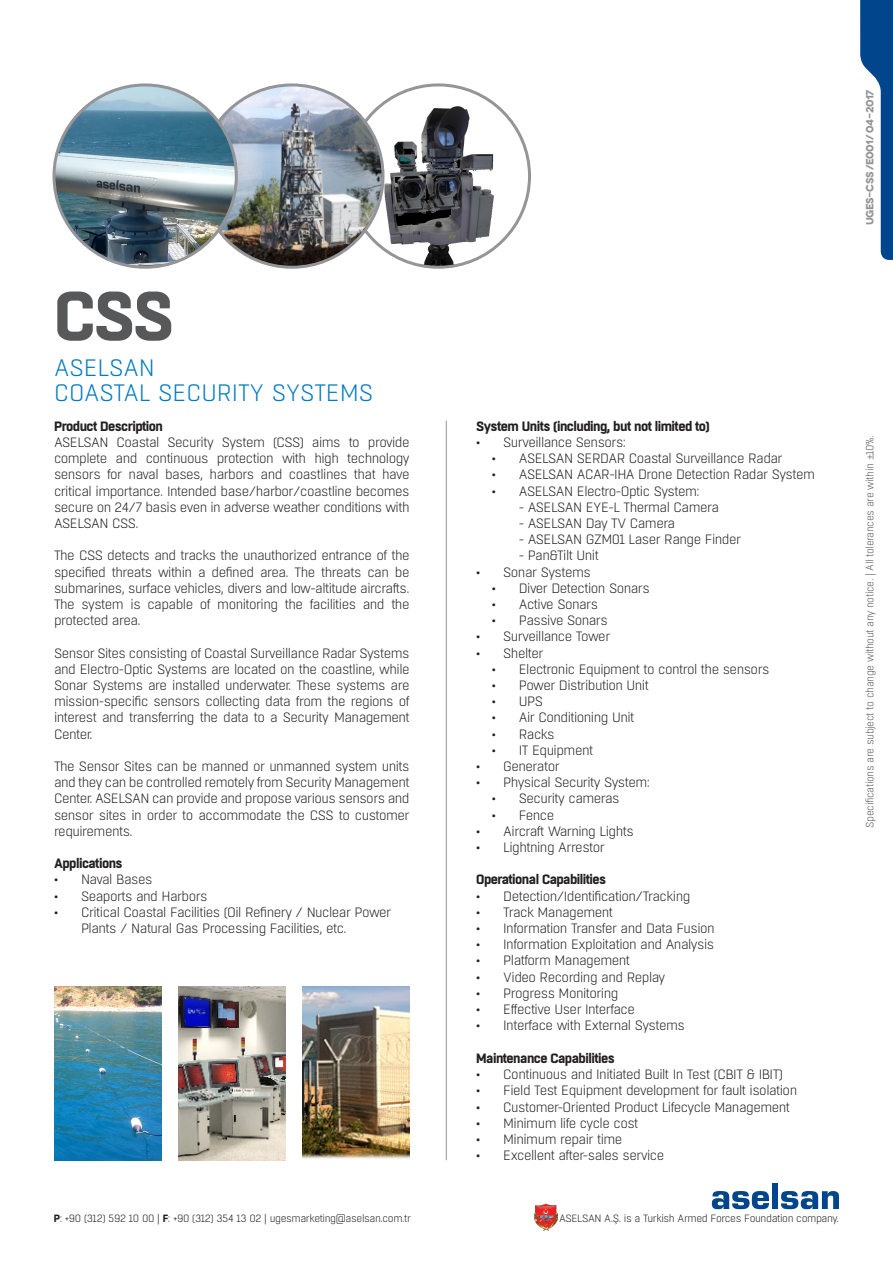
<style>
.page{position:relative;width:893px;height:1263px;background:#fff}
.page>*{position:absolute;margin:0;border:0;box-sizing:border-box;transform-origin:0 0}
.t1{font:700 69.15px "Boxed";color:#57585a}
.t2{font:300 23.7px "Boxed";letter-spacing:-.005em;color:#007ac2}
.t3{font:300 13.5px/16.2px "Boxed";letter-spacing:-.04em;color:#231f20;text-align:justify}
.sda{font:700 13.5px "Boxed";letter-spacing:-.04em;color:#231f20}
.t4{font:300 10.5px "Boxed";letter-spacing:-.04em;color:#231f20}
.t5{font:300 10.5px "Boxed";letter-spacing:-.04em;color:#57585a}
.t6{font:700 10.5px "Novecentowide";letter-spacing:-.04em;color:#939598}
.s1{font-weight:700}
.s2{font-family:"Minion Pro";font-weight:400}
</style>
<div class="page">
<img style="left:534px;top:1203px;width:23px;height:28px">
<svg style="left:712px;top:1191px;width:57px;height:18px"></svg>
<div style="left:772px;top:1183px;width:6px;height:26px;background:#01468c"></div>
<svg style="left:781px;top:1191px;width:58px;height:18px"></svg>
<svg style="left:860px;top:0;width:33px;height:260px"></svg>
<hr style="left:446px;top:421px;width:1px;height:739px;background:#939598">
<img style="left:359px;top:87px;width:145px;height:180px">
<img style="left:201px;top:85px;width:182px;height:182px;border-radius:91px">
<img style="left:54px;top:85px;width:182px;height:182px;border-radius:91px">
<img style="left:54px;top:986px;width:107px;height:174px">
<img style="left:178px;top:986px;width:107px;height:174px">
<img style="left:303px;top:986px;width:107px;height:173px">
<p class="t1" style="left:54px;top:270px;width:122px">CSS</p>
<p class="t2" style="left:54px;top:353px;width:102px">ASELSAN</p>
<p class="t2" style="left:54px;top:378px;width:321px">COASTAL SECURITY SYSTEMS</p>
<p class="sda" style="left:54px;top:417px;width:111px">Product Description</p>
<p class="t3" style="left:54px;top:434px;width:357px">ASELSAN Coastal Security System (CSS) aims to provide complete and continuous protection with high technology sensors for naval bases, harbors and coastlines that have critical importance. Intended base/harbor/coastline becomes secure on 24/7 basis even in adverse weather conditions with ASELSAN CSS.</p>
<p class="t3" style="left:54px;top:548px;width:357px">The CSS detects and tracks the unauthorized entrance of the specified threats within a defined area. The threats can be submarines, surface vehicles, divers and low-altitude aircrafts.<br>The system is capable of monitoring the facilities and the protected area.</p>
<p class="t3" style="left:54px;top:645px;width:357px">Sensor Sites consisting of Coastal Surveillance Radar Systems and Electro-Optic Systems are located on the coastline, while Sonar Systems are installed underwater. These systems are mission-specific sensors collecting data from the regions of interest and transferring the data to a Security Management Center.</p>
<p class="t3" style="left:54px;top:758px;width:357px">The Sensor Sites can be manned or unmanned system units and they can be controlled remotely from Security Management Center. ASELSAN can provide and propose various sensors and sensor sites in order to accommodate the CSS to customer requirements.</p>
<p class="sda" style="left:54px;top:854px;width:70px">Applications</p>
<p class="t3" style="left:54px;top:872px;width:100px">• Naval Bases</p>
<p class="t3" style="left:54px;top:888px;width:155px">• Seaports and Harbors</p>
<p class="t3" style="left:81px;top:904px;width:312px;text-indent:-27px">• Critical Coastal Facilities (Oil Refinery / Nuclear Power<br>Plants / Natural Gas Processing Facilities, etc.</p>
<p class="sda" style="left:476px;top:417px;width:235px">System Units (including, but not limited to)</p>
<p class="t3" style="left:476px;top:434px;width:151px">• Surveillance Sensors:</p>
<p class="t3" style="left:492px;top:451px;width:292px">• ASELSAN SERDAR Coastal Surveillance Radar</p>
<p class="t3" style="left:492px;top:467px;width:325px">• ASELSAN ACAR-IHA Drone Detection Radar System</p>
<p class="t3" style="left:492px;top:483px;width:209px">• ASELSAN Electro-Optic System:</p>
<p class="t3" style="left:519px;top:499px;width:202px">- ASELSAN EYE-L Thermal Camera</p>
<p class="t3" style="left:519px;top:515px;width:158px">- ASELSAN Day TV Camera</p>
<p class="t3" style="left:519px;top:532px;width:224px">- ASELSAN GZM01 Laser Range Finder</p>
<p class="t3" style="left:519px;top:548px;width:82px">- Pan&amp;Tilt Unit</p>
<p class="t3" style="left:476px;top:564px;width:116px">• Sonar Systems</p>
<p class="t3" style="left:492px;top:580px;width:159px">• Diver Detection Sonars</p>
<p class="t3" style="left:492px;top:596px;width:108px">• Active Sonars</p>
<p class="t3" style="left:492px;top:613px;width:118px">• Passive Sonars</p>
<p class="t3" style="left:476px;top:629px;width:136px">• Surveillance Tower</p>
<p class="t3" style="left:476px;top:645px;width:69px">• Shelter</p>
<p class="t3" style="left:492px;top:661px;width:279px">• Electronic Equipment to control the sensors</p>
<p class="t3" style="left:492px;top:677px;width:159px">• Power Distribution Unit</p>
<p class="t3" style="left:492px;top:694px;width:53px">• UPS</p>
<p class="t3" style="left:492px;top:710px;width:144px">• Air Conditioning Unit</p>
<p class="t3" style="left:492px;top:726px;width:64px">• Racks</p>
<p class="t3" style="left:492px;top:742px;width:103px">• IT Equipment</p>
<p class="t3" style="left:476px;top:758px;width:85px">• Generator</p>
<p class="t3" style="left:476px;top:775px;width:175px">• Physical Security System:</p>
<p class="t3" style="left:492px;top:791px;width:129px">• Security cameras</p>
<p class="t3" style="left:492px;top:807px;width:64px">• Fence</p>
<p class="t3" style="left:476px;top:823px;width:159px">• Aircraft Warning Lights</p>
<p class="t3" style="left:476px;top:839px;width:130px">• Lightning Arrestor</p>
<p class="sda" style="left:476px;top:871px;width:131px">Operational Capabilities</p>
<p class="t3" style="left:476px;top:888px;width:216px">• Detection/Identification/Tracking</p>
<p class="t3" style="left:476px;top:904px;width:138px">• Track Management</p>
<p class="t3" style="left:476px;top:920px;width:240px">• Information Transfer and Data Fusion</p>
<p class="t3" style="left:476px;top:937px;width:239px">• Information Exploitation and Analysis</p>
<p class="t3" style="left:476px;top:953px;width:155px">• Platform Management</p>
<p class="t3" style="left:476px;top:969px;width:191px">• Video Recording and Replay</p>
<p class="t3" style="left:476px;top:985px;width:144px">• Progress Monitoring</p>
<p class="t3" style="left:476px;top:1001px;width:160px">• Effective User Interface</p>
<p class="t3" style="left:476px;top:1018px;width:210px">• Interface with External Systems</p>
<p class="sda" style="left:476px;top:1049px;width:140px">Maintenance Capabilities</p>
<p class="t3" style="left:476px;top:1066px;width:308px">• Continuous and Initiated Built In Test (CBIT &amp; IBIT)</p>
<p class="t3" style="left:476px;top:1083px;width:322px">• Field Test Equipment development for fault isolation</p>
<p class="t3" style="left:476px;top:1099px;width:315px">• Customer-Oriented Product Lifecycle Management</p>
<p class="t3" style="left:476px;top:1115px;width:164px">• Minimum life cycle cost</p>
<p class="t3" style="left:476px;top:1131px;width:148px">• Minimum repair time</p>
<p class="t3" style="left:476px;top:1147px;width:189px">• Excellent after-sales service</p>
<p class="t4" style="left:54px;top:1212px;width:359px"><span class="s1">P</span>: +90 (312) 592 10 00 | <span class="s1">F</span>: +90 (312) 354 13 02 | ugesmarketing@aselsan.com.tr</p>
<p class="t4" style="left:559px;top:1212px;width:281px">ASELSAN A.Ş. is a Turkish Armed Forces Foundation company.</p>
<p class="t6" style="left:863px;top:225px;width:137px;rotate:-90deg">UGES-CSS /E001/ 04-2017</p>
<p class="t5" style="left:863px;top:827px;width:394px;rotate:-90deg">Specifications are subject to change without any notice. | All tolerances are within <span class="s2">±</span>10%.</p>
</div>
